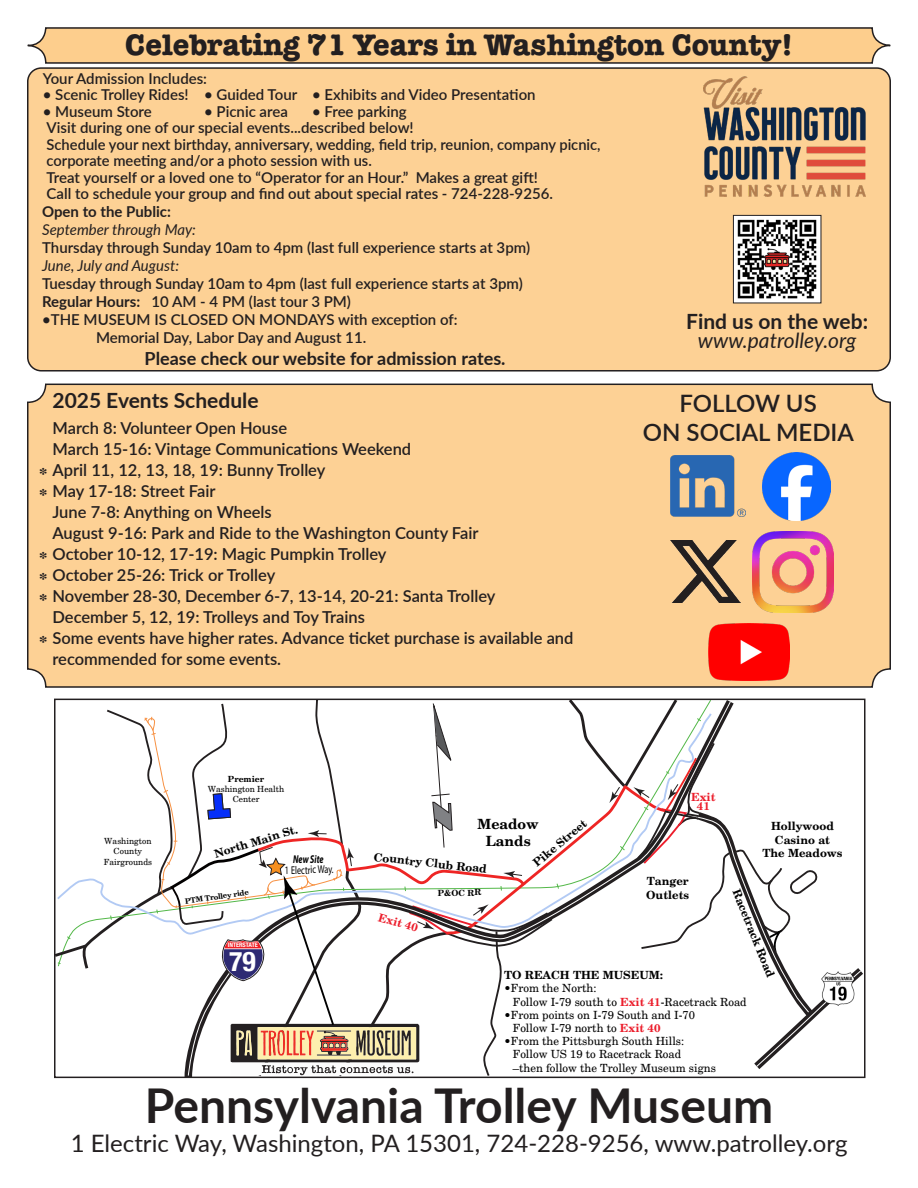
<style>
.page{position:relative;width:918px;height:1188px;background:#fff}
.page>*{position:absolute;margin:0;border:0;box-sizing:border-box;transform-origin:0 0}
.t1{font:700 48px "Lato";color:#231f20}
.t2{font:700 30px "American Typewriter ITC Pro";color:#231f20}
.t3{font:700 condensed 27.3px "Helvetica Neue";color:#fff}
.t4{font:24px "Lato";color:#231f20}
.Body_text{font:600 24px "Lato";color:#231f20}
.t5{font:700 21px "Lato";color:#231f20}
.t6{font:italic 21px "Lato";color:#231f20}
.t7{font:700 18px "Lato";color:#231f20}
.t8{font:600 16.5px/21px "Lato";color:#231f20}
.t9{font:700 16.5px "New Century Schlbk";color:#231f20}
.t10{font:600 15px "Lato";color:#231f20}
.t11{font:italic 15px "Lato";color:#231f20}
.t12{font:700 15px "Lato";color:#231f20}
.t13{font:700 14.1px/17px "New Century Schlbk";color:#000;text-align:center}
.t14{font:11.25px/13.2px "New Century Schlbk";color:#000}
.t15{font:700 11.25px/13.5px "New Century Schlbk";color:#000}
.t16{font:11.25px/10.4px "Myriad Pro";color:#000;text-align:center;scale:.74 1}
.t17{font:700 11.25px/9.4px "New Century Schlbk";color:#ec1e2c;text-align:center}
.t18{font:8.4px/10.2px "New Century Schlbk";color:#000;text-align:center}
.t19{font:700 8.4px "New Century Schlbk";color:#000}
.t20{font:700 7.5px "New Century Schlbk";color:#000}
.t21{font:700 condensed 6.3px "Helvetica Neue";color:#fff}
.s1{font-weight:700}
.s2{font-weight:700;font-style:italic}
.s3{font-weight:700;color:#ec1e2c}
</style>
<div class="page">
<svg style="left:27px;top:27px;width:864px;height:37px;background:#ebc189"></svg>
<div style="left:28px;top:68px;width:862px;height:303px;background:#fdd195;border-radius:14px"></div>
<div style="left:27px;top:67px;width:864px;height:305px;border:2px solid #231f20;border-radius:14px"></div>
<div style="left:28px;top:384px;width:862px;height:303px;background:#fdd195;border-radius:18px"></div>
<div style="left:27px;top:384px;width:864px;height:304px;border:2px solid #231f20;border-radius:18px"></div>
<svg style="left:55px;top:698px;width:808px;height:377px"></svg>
<img style="left:821px;top:972px;width:34px;height:34px">
<div style="left:54px;top:699px;width:812px;height:379px;border:2px solid #231f20"></div>
<img style="left:670px;top:456px;width:76px;height:61px">
<img style="left:703px;top:76px;width:162px;height:121px">
<img style="left:735px;top:217px;width:84px;height:84px">
<div style="left:733px;top:215px;width:88px;height:88px;border:1px solid #231f20"></div>
<img style="left:671px;top:541px;width:69px;height:61px">
<img style="left:708px;top:623px;width:81px;height:57px">
<img style="left:763px;top:453px;width:67px;height:67px">
<img style="left:752px;top:531px;width:81px;height:81px">
<p class="t2" style="left:125px;top:25px;width:669px">Celebrating 71 Years in Washington County!</p>
<p class="t10" style="left:43px;top:68px;width:166px">Your Admission Includes:</p>
<p class="t10" style="left:43px;top:84px;width:494px">• Scenic Trolley Rides! • Guided Tour • Exhibits and Video Presentation</p>
<p class="t10" style="left:43px;top:101px;width:110px">• Museum Store</p>
<p class="t10" style="left:204px;top:101px;width:85px">• Picnic area</p>
<p class="t10" style="left:312px;top:101px;width:96px">• Free parking</p>
<p class="t10" style="left:47px;top:117px;width:369px">Visit during one of our special events...described below!</p>
<p class="t10" style="left:47px;top:134px;width:556px">Schedule your next birthday, anniversary, wedding, field trip, reunion, company picnic,</p>
<p class="t10" style="left:47px;top:150px;width:327px">corporate meeting and/or a photo session with us.</p>
<p class="t10" style="left:47px;top:167px;width:493px">Treat yourself or a loved one to “Operator for an Hour.” Makes a great gift!</p>
<p class="t10" style="left:47px;top:183px;width:508px">Call to schedule your group and find out about special rates - 724-228-9256.</p>
<p class="t12" style="left:42px;top:201px;width:130px">Open to the Public:</p>
<p class="t11" style="left:42px;top:219px;width:155px">September through May:</p>
<p class="t10" style="left:42px;top:237px;width:489px">Thursday through Sunday 10am to 4pm (last full experience starts at 3pm)</p>
<p class="t11" style="left:42px;top:255px;width:138px">June, July and August:</p>
<p class="t10" style="left:42px;top:273px;width:482px">Tuesday through Sunday 10am to 4pm (last full experience starts at 3pm)</p>
<p class="t10" style="left:42px;top:291px;width:310px"><span class="s1">Regular Hours:</span> 10 AM - 4 PM (last tour 3 PM)</p>
<p class="t10" style="left:42px;top:309px;width:417px">•THE MUSEUM IS CLOSED ON MONDAYS with exception of:</p>
<p class="t10" style="left:96px;top:327px;width:272px">Memorial Day, Labor Day and August 11.</p>
<p class="t7" style="left:145px;top:345px;width:362px">Please check our website for admission rates.</p>
<p class="t5" style="left:52px;top:384px;width:208px">2025 Events Schedule</p>
<p class="t8" style="left:52px;top:417px;width:236px">March 8: Volunteer Open House</p>
<p class="t8" style="left:52px;top:438px;width:360px">March 15-16: Vintage Communications Weekend</p>
<p class="t8" style="left:52px;top:459px;width:274px">April 11, 12, 13, 18, 19: Bunny Trolley</p>
<p class="t8" style="left:52px;top:480px;width:165px">May 17-18: Street Fair</p>
<p class="t8" style="left:52px;top:501px;width:221px">June 7-8: Anything on Wheels</p>
<p class="t8" style="left:52px;top:522px;width:428px">August 9-16: Park and Ride to the Washington County Fair</p>
<p class="t8" style="left:52px;top:543px;width:336px">October 10-12, 17-19: Magic Pumpkin Trolley</p>
<p class="t8" style="left:52px;top:564px;width:224px">October 25-26: Trick or Trolley</p>
<p class="t8" style="left:52px;top:585px;width:444px">November 28-30, December 6-7, 13-14, 20-21: Santa Trolley</p>
<p class="t8" style="left:52px;top:606px;width:314px">December 5, 12, 19: Trolleys and Toy Trains</p>
<p class="t8" style="left:52px;top:627px;width:523px">Some events have higher rates. Advance ticket purchase is available and recommended for some events.</p>
<p class="t9" style="left:39px;top:464px;width:10px">*</p>
<p class="t9" style="left:39px;top:485px;width:10px">*</p>
<p class="t9" style="left:39px;top:548px;width:10px">*</p>
<p class="t9" style="left:39px;top:569px;width:10px">*</p>
<p class="t9" style="left:39px;top:590px;width:10px">*</p>
<p class="t9" style="left:39px;top:632px;width:10px">*</p>
<p class="t5" style="left:686px;top:306px;width:183px">Find us on the web:</p>
<p class="t6" style="left:698px;top:326px;width:160px">www.patrolley.org</p>
<p class="Body_text" style="left:679px;top:386px;width:139px">FOLLOW US</p>
<p class="Body_text" style="left:643px;top:415px;width:213px">ON SOCIAL MEDIA</p>
<p class="t18" style="left:208px;top:773px;width:78px"><span class="s1">Premier<br></span>Washington Health<br>Center</p>
<p class="t17" style="left:691px;top:792px;width:26px">Exit<br>41</p>
<p class="t18" style="left:104px;top:836px;width:50px">Washington<br>County<br>Fairgrounds</p>
<p class="t13" style="left:478px;top:816px;width:63px">Meadow<br>Lands</p>
<p class="t15" style="left:762px;top:819px;width:82px;text-align:center">Hollywood<br>Casino at<br>The Meadows</p>
<p class="t15" style="left:530px;top:859px;width:67px;rotate:-40deg">Pike Street</p>
<p class="t15" style="left:213px;top:847px;width:88px;rotate:-17deg">North Main St.</p>
<p class="t20" style="left:184px;top:896px;width:66px;rotate:-8deg">PTM Trolley ride</p>
<p class="t19" style="left:438px;top:888px;width:45px;rotate:-1deg">P&amp;OC RR</p>
<p class="t15" style="left:375px;top:850px;width:115px;rotate:6deg">Country Club Road</p>
<p class="t16" style="left:285px;top:854px;width:67px;rotate:-1deg"><span class="s2">New Site<br></span>1 Electric Way.</p>
<p class="t15" style="left:646px;top:874px;width:44px">Tanger<br>Outlets</p>
<p class="t15" style="left:743px;top:887px;width:96px;rotate:68deg">Racetrack Road</p>
<p class="t17" style="left:380px;top:912px;width:42px;rotate:16deg">Exit 40</p>
<p class="t21" style="left:228px;top:940px;width:32px">INTERSTATE</p>
<p class="t3" style="left:229px;top:939px;width:28px">79</p>
<p class="t15" style="left:504px;top:968px;width:161px">TO REACH THE MUSEUM:</p>
<p class="t14" style="left:513px;top:982px;width:235px;text-indent:-9px">•From the North:<br>Follow I-79 south to <span class="s3">Exit 41</span>-Racetrack Road</p>
<p class="t14" style="left:513px;top:1008px;width:184px;text-indent:-9px">•From points on I-79 South and I-70<br>Follow I-79 north to <span class="s3">Exit 40</span></p>
<p class="t14" style="left:513px;top:1034px;width:205px;text-indent:-9px">•From the Pittsburgh South Hills:<br>Follow US 19 to Racetrack Road<br>–then follow the Trolley Museum signs</p>
<p class="t1" style="left:145px;top:1071px;width:630px">Pennsylvania Trolley Museum</p>
<p class="t4" style="left:71px;top:1126px;width:778px">1 Electric Way, Washington, PA 15301, 724-228-9256, www.patrolley.org</p>
</div>
